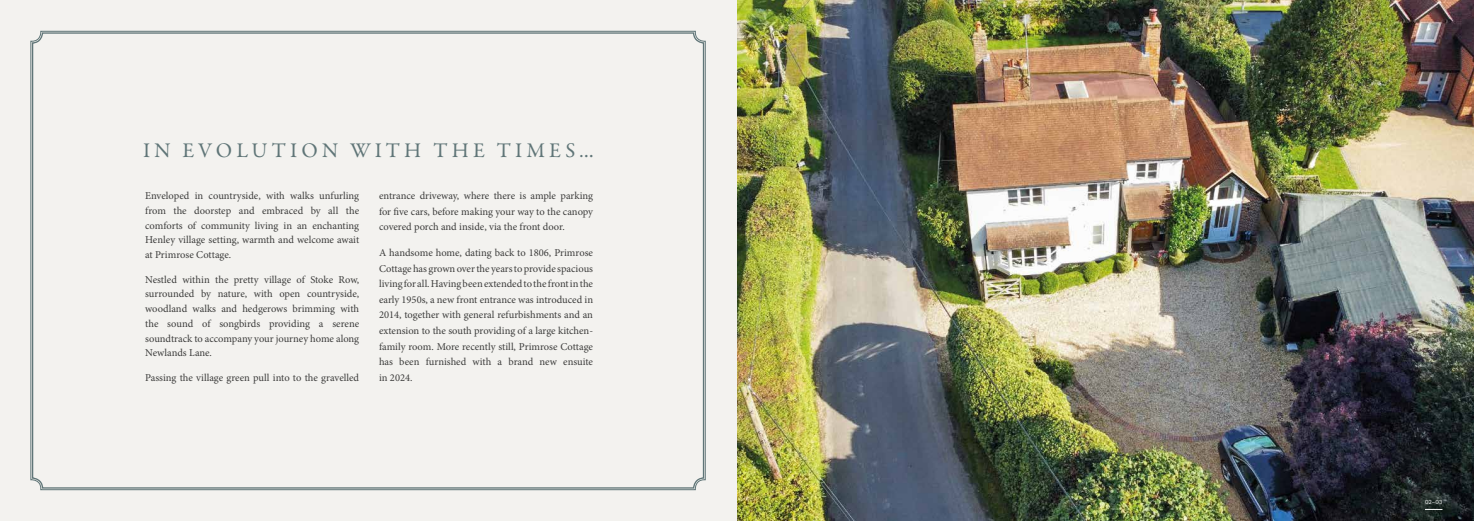
<style>
.page{position:relative;width:1474px;height:521px;background:#fff}
.page>*{position:absolute;margin:0;border:0;box-sizing:border-box;transform-origin:0 0}
.t1{font:21px "Garamond Premr Pro";letter-spacing:.2em;color:#5f7577}
.t2{font:10.5px/15.6px "Minion Pro";letter-spacing:-.005em;color:#3c3c3b;text-align:justify}
.t3{font:6.12px "Futura PT";color:#fff}
</style>
<div class="page">
<img style="left:737px;top:0;width:736px;height:521px">
<svg style="left:1424px;top:509px;width:18px;height:1px"></svg>
<div style="left:0;top:0;width:737px;height:521px;background:#f3f2ef"></div>
<svg style="left:30px;top:31px;width:675px;height:459px"></svg>
<h1 class="t1" style="left:143px;top:137px;width:452px">IN EVOLUTION WITH THE TIMES…</h1>
<p class="t2" style="left:145px;top:189px;width:215px;line-height:14.7px">Enveloped in countryside, with walks unfurling from the doorstep and embraced by all the comforts of community living in an enchanting Henley village setting, warmth and welcome await at Primrose Cottage.</p>
<p class="t2" style="left:145px;top:272px;width:215px;line-height:14.7px">Nestled within the pretty village of Stoke Row, surrounded by nature, with open countryside, woodland walks and hedgerows brimming with the sound of songbirds providing a serene soundtrack to accompany your journey home along Newlands Lane.</p>
<p class="t2" style="left:145px;top:370px;width:215px">Passing the village green pull into to the gravelled</p>
<p class="t2" style="left:379px;top:188px;width:215px">entrance driveway, where there is ample parking for five cars, before making your way to the canopy covered porch and inside, via the front door.</p>
<p class="t2" style="left:379px;top:245px;width:215px">A handsome home, dating back to 1806, Primrose Cottage has grown over the years to provide spacious living for all. Having been extended to the front in the early 1950s, a new front entrance was introduced in 2014, together with general refurbishments and an extension to the south providing of a large kitchen&shy;family room. More recently still, Primrose Cottage has been furnished with a brand new ensuite in 2024.</p>
<p class="t3" style="left:1424px;top:499px;width:19px">02–03</p>
</div>
